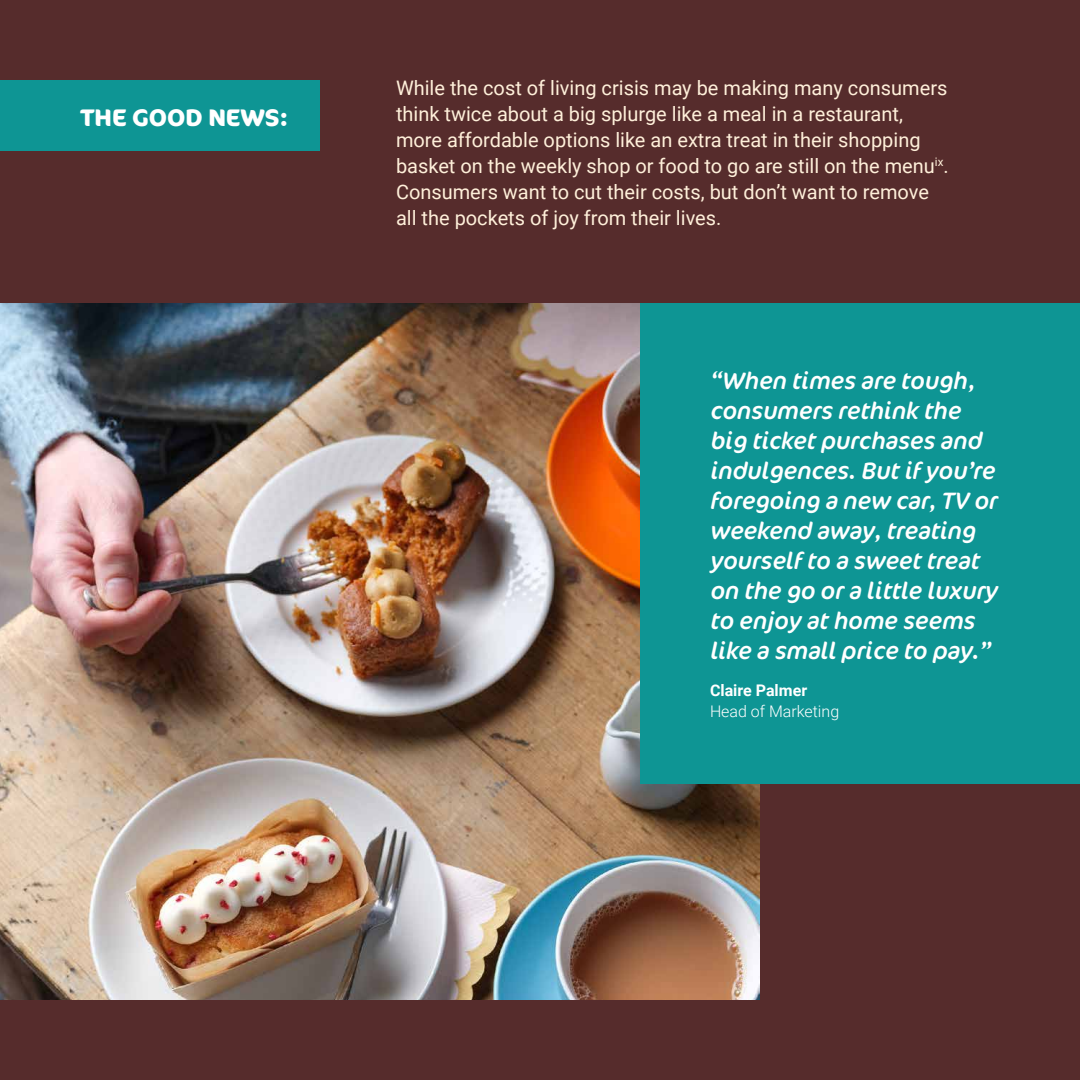
<style>
.page{position:relative;width:1080px;height:1080px;background:#562c2c}
.page>*{position:absolute;margin:0;border:0;box-sizing:border-box;transform-origin:0 0}
.t1{font:italic 24px/30px "Cocon Pro";color:#fff}
.t2{font:700 24px "Cocon Pro";color:#fff}
.t3{font:20px/26px "Roboto";color:#fff0da}
.t4{font:300 16px "Roboto";color:#fff}
.t5{font:700 16px "Roboto";color:#fff}
</style>
<div class="page">
<div style="left:0;top:80px;width:320px;height:71px;background:#0e9594"></div>
<img style="left:0;top:303px;width:760px;height:697px">
<div style="left:640px;top:303px;width:440px;height:481px;background:#0e9594"></div>
<p class="t2" style="left:80px;top:101px;width:209px">THE GOOD NEWS:</p>
<p class="t3" style="left:396px;top:74px;width:554px">While the cost of living crisis may be making many consumers think twice about a big splurge like a meal in a restaurant, more affordable options like an extra treat in their shopping basket on the weekly shop or food to go are still on the menu<sup>ix</sup>.<br>Consumers want to cut their costs, but don’t want to remove all the pockets of joy from their lives.</p>
<p class="t1" style="left:710px;top:365px;width:289px">“When times are tough, consumers rethink the big ticket purchases and indulgences. But if you’re foregoing a new car, TV or weekend away, treating yourself to a sweet treat on the go or a little luxury to enjoy at home seems like a small price to pay.”</p>
<p class="t5" style="left:710px;top:679px;width:99px">Claire Palmer</p>
<p class="t4" style="left:710px;top:700px;width:131px">Head of Marketing</p>
</div>
